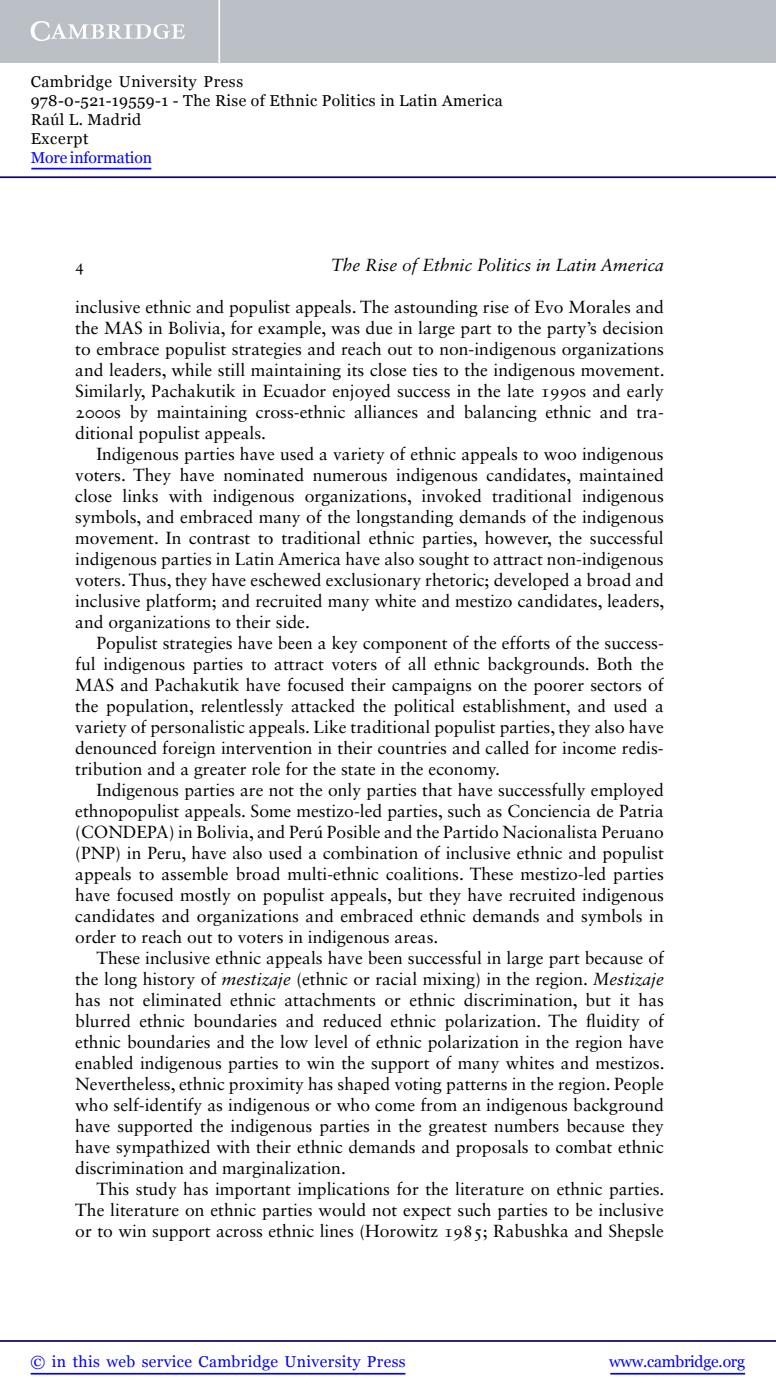
<style>
.page{position:relative;width:776px;height:1400px;background:#fff}
.page>*{position:absolute;margin:0;border:0;box-sizing:border-box;transform-origin:0 0}
.t1{font:17.5px "Sabon LT Std";color:#000}
.t2{font:italic 17.5px "Sabon LT Std";color:#000}
.t3{font:16.62px "Sabon LT Std";color:#000}
.t4{font:15.75px/18.9px "Georgia";letter-spacing:.025em;color:#000}
.t5{font:15.75px "Georgia";letter-spacing:.025em;color:#00f}
.t6{font:15.75px "Georgia";letter-spacing:-.015em;color:#00f}
.t7{font:15.75px "Georgia";letter-spacing:-.01em;color:#00f}
.s1{font-style:italic}
</style>
<div class="page">
<div style="left:0;top:0;width:775px;height:63px;background:#bac0c6"></div>
<svg style="left:31px;top:21px;width:154px;height:20px"></svg>
<hr style="left:218px;top:0;width:2px;height:63px;background:#fff">
<hr style="left:0;top:176px;width:775px;height:2px;background:#150666">
<hr style="left:610px;top:1373px;width:134px;height:2px;background:#00f">
<hr style="left:0;top:1340px;width:775px;height:2px;background:#150666">
<hr style="left:31px;top:1373px;width:374px;height:2px;background:#00f">
<hr style="left:31px;top:168px;width:120px;height:1px;background:#00f">
<p class="t4" style="left:31px;top:72px;width:473px">Cambridge University Press<br>978-0-521-19559-1 - The Rise of Ethnic Politics in Latin America<br>Raúl L. Madrid<br>Excerpt</p>
<p class="t7" style="left:31px;top:148px;width:123px">More information</p>
<p class="t3" style="left:75px;top:255px;width:11px">4</p>
<p class="t2" style="left:331px;top:255px;width:334px">The Rise of Ethnic Politics in Latin America</p>
<p class="t1" style="left:75px;top:297px;width:590px">inclusive ethnic and populist appeals. The astounding rise of Evo Morales and</p>
<p class="t1" style="left:75px;top:318px;width:589px">the MAS in Bolivia, for example, was due in large part to the party’s decision</p>
<p class="t1" style="left:75px;top:339px;width:589px">to embrace populist strategies and reach out to non-indigenous organizations</p>
<p class="t1" style="left:75px;top:360px;width:590px">and leaders, while still maintaining its close ties to the indigenous movement.</p>
<p class="t1" style="left:75px;top:381px;width:590px">Similarly, Pachakutik in Ecuador enjoyed success in the late 1990s and early</p>
<p class="t1" style="left:75px;top:402px;width:589px">2000s by maintaining cross-ethnic alliances and balancing ethnic and tra-</p>
<p class="t1" style="left:75px;top:423px;width:192px">ditional populist appeals.</p>
<p class="t1" style="left:96px;top:444px;width:568px">Indigenous parties have used a variety of ethnic appeals to woo indigenous</p>
<p class="t1" style="left:75px;top:465px;width:589px">voters. They have nominated numerous indigenous candidates, maintained</p>
<p class="t1" style="left:75px;top:486px;width:589px">close links with indigenous organizations, invoked traditional indigenous</p>
<p class="t1" style="left:75px;top:507px;width:589px">symbols, and embraced many of the longstanding demands of the indigenous</p>
<p class="t1" style="left:75px;top:528px;width:589px">movement. In contrast to traditional ethnic parties, however, the successful</p>
<p class="t1" style="left:75px;top:549px;width:589px">indigenous parties in Latin America have also sought to attract non-indigenous</p>
<p class="t1" style="left:75px;top:570px;width:589px">voters. Thus, they have eschewed exclusionary rhetoric; developed a broad and</p>
<p class="t1" style="left:75px;top:591px;width:590px">inclusive platform; and recruited many white and mestizo candidates, leaders,</p>
<p class="t1" style="left:75px;top:612px;width:236px">and organizations to their side.</p>
<p class="t1" style="left:96px;top:633px;width:568px">Populist strategies have been a key component of the efforts of the success-</p>
<p class="t1" style="left:75px;top:654px;width:589px">ful indigenous parties to attract voters of all ethnic backgrounds. Both the</p>
<p class="t1" style="left:75px;top:675px;width:590px">MAS and Pachakutik have focused their campaigns on the poorer sectors of</p>
<p class="t1" style="left:75px;top:696px;width:589px">the population, relentlessly attacked the political establishment, and used a</p>
<p class="t1" style="left:75px;top:717px;width:590px">variety of personalistic appeals. Like traditional populist parties, they also have</p>
<p class="t1" style="left:75px;top:738px;width:589px">denounced foreign intervention in their countries and called for income redis-</p>
<p class="t1" style="left:75px;top:759px;width:426px">tribution and a greater role for the state in the economy.</p>
<p class="t1" style="left:96px;top:780px;width:568px">Indigenous parties are not the only parties that have successfully employed</p>
<p class="t1" style="left:75px;top:801px;width:590px">ethnopopulist appeals. Some mestizo-led parties, such as Conciencia de Patria</p>
<p class="t1" style="left:75px;top:822px;width:589px">(CONDEPA) in Bolivia, and Perú Posible and the Partido Nacionalista Peruano</p>
<p class="t1" style="left:75px;top:843px;width:590px">(PNP) in Peru, have also used a combination of inclusive ethnic and populist</p>
<p class="t1" style="left:75px;top:864px;width:590px">appeals to assemble broad multi-ethnic coalitions. These mestizo-led parties</p>
<p class="t1" style="left:75px;top:885px;width:590px">have focused mostly on populist appeals, but they have recruited indigenous</p>
<p class="t1" style="left:75px;top:906px;width:589px">candidates and organizations and embraced ethnic demands and symbols in</p>
<p class="t1" style="left:75px;top:927px;width:364px">order to reach out to voters in indigenous areas.</p>
<p class="t1" style="left:96px;top:948px;width:569px">These inclusive ethnic appeals have been successful in large part because of</p>
<p class="t1" style="left:75px;top:969px;width:589px">the long history of <span class="s1">mestizaje</span> (ethnic or racial mixing) in the region. <span class="s1">Mestizaje</span></p>
<p class="t1" style="left:75px;top:990px;width:590px">has not eliminated ethnic attachments or ethnic discrimination, but it has</p>
<p class="t1" style="left:75px;top:1011px;width:590px">blurred ethnic boundaries and reduced ethnic polarization. The fluidity of</p>
<p class="t1" style="left:75px;top:1032px;width:589px">ethnic boundaries and the low level of ethnic polarization in the region have</p>
<p class="t1" style="left:75px;top:1053px;width:590px">enabled indigenous parties to win the support of many whites and mestizos.</p>
<p class="t1" style="left:75px;top:1074px;width:589px">Nevertheless, ethnic proximity has shaped voting patterns in the region. People</p>
<p class="t1" style="left:75px;top:1095px;width:589px">who self-identify as indigenous or who come from an indigenous background</p>
<p class="t1" style="left:75px;top:1116px;width:590px">have supported the indigenous parties in the greatest numbers because they</p>
<p class="t1" style="left:75px;top:1137px;width:589px">have sympathized with their ethnic demands and proposals to combat ethnic</p>
<p class="t1" style="left:75px;top:1158px;width:272px">discrimination and marginalization.</p>
<p class="t1" style="left:96px;top:1179px;width:569px">This study has important implications for the literature on ethnic parties.</p>
<p class="t1" style="left:75px;top:1200px;width:589px">The literature on ethnic parties would not expect such parties to be inclusive</p>
<p class="t1" style="left:75px;top:1221px;width:589px">or to win support across ethnic lines (Horowitz 1985; Rabushka and Shepsle</p>
<p class="t5" style="left:31px;top:1352px;width:376px">© in this web service Cambridge University Press</p>
<p class="t6" style="left:608px;top:1352px;width:137px">www.cambridge.org</p>
</div>
